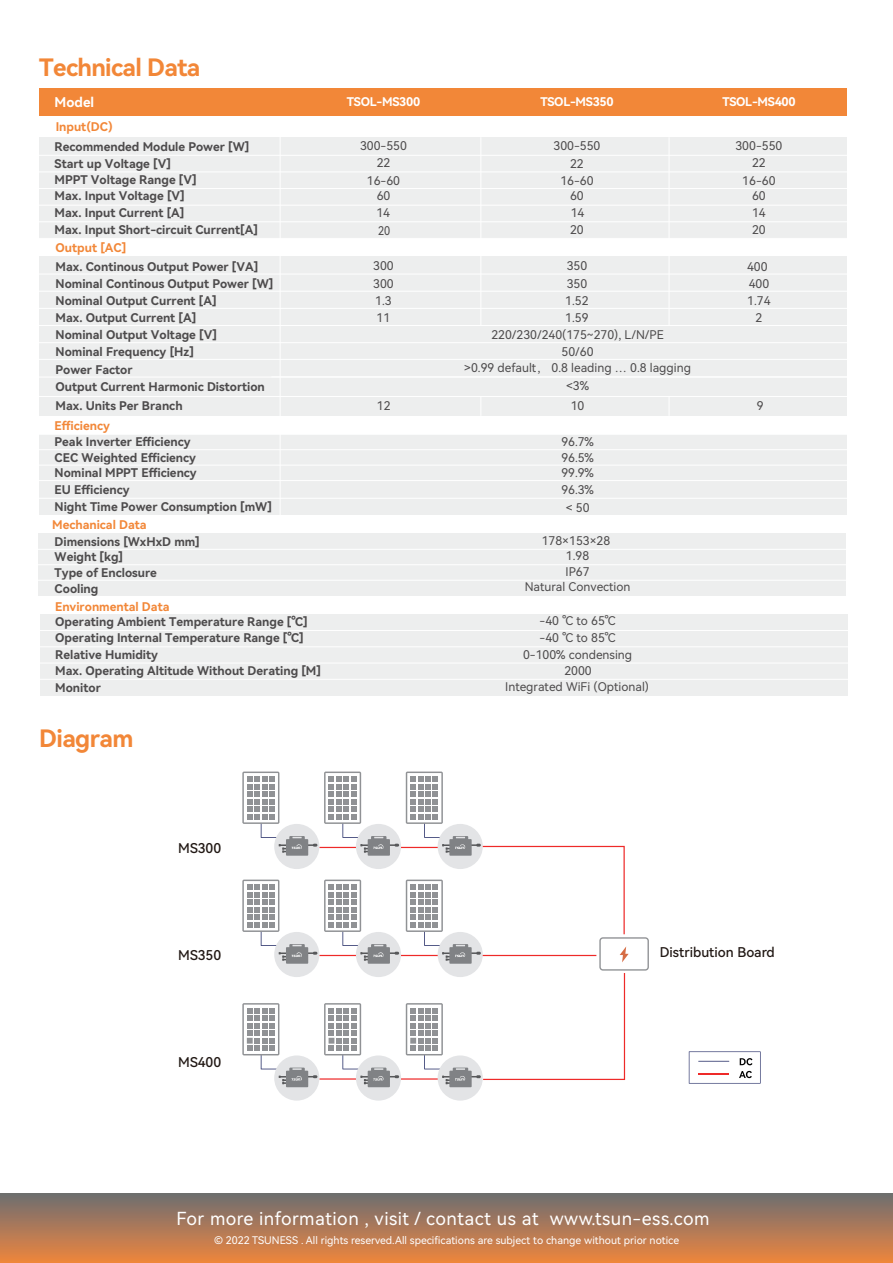
<style>
.page{position:relative;width:893px;height:1263px;background:#fff}
.page>*{position:absolute;margin:0;border:0;box-sizing:border-box;transform-origin:0 0}
.t1{font:24px "Harmony OS Sans SC Bold";letter-spacing:-.025em;color:#f28738}
.t2{font:18px "Harmony OS Sans SC";letter-spacing:.025em;color:#fff}
.t3{font:13.5px "Harmony OS Sans SC Medium";color:#211814}
.t4{font:13.5px "Harmony OS Sans SC Bold";color:#fff}
.t5{font:12px/16.8px "Harmony OS Sans SC Bold";color:#4d4b4c}
.t6{font:12px/17.1px "Harmony OS Sans SC";color:#4d4b4c;text-align:center}
.t7{font:12px "Harmony OS Sans SC Bold";color:#f28738}
.t8{font:12px "Harmony OS Sans SC Bold";letter-spacing:-.025em;color:#fff}
.t9{font:10.5px "Harmony OS Sans SC";color:#fff}
</style>
<div class="page">
<hr style="left:319px;top:847px;width:119px;height:1px;background:#ee2a29">
<div style="left:0;top:1194px;width:893px;height:69px;background:linear-gradient(to bottom,#6e6e71,#ee853e)"></div>
<div style="left:39px;top:137px;width:808px;height:101px;background:#edeeee"></div>
<div style="left:39px;top:88px;width:808px;height:28px;background:#f28738"></div>
<div style="left:39px;top:257px;width:808px;height:159px;background:#edeeee"></div>
<div style="left:39px;top:434px;width:808px;height:81px;background:#edeeee"></div>
<hr style="left:280px;top:126px;width:1px;height:389px;background:#fff">
<hr style="left:480px;top:137px;width:1px;height:189px;background:#fff">
<hr style="left:669px;top:137px;width:1px;height:189px;background:#fff">
<svg style="left:480px;top:397px;width:1px;height:18px"></svg>
<hr style="left:32px;top:172px;width:827px;height:1px;background:#fff">
<hr style="left:32px;top:155px;width:827px;height:1px;background:#fff">
<hr style="left:32px;top:188px;width:827px;height:1px;background:#fff">
<hr style="left:32px;top:205px;width:827px;height:1px;background:#fff">
<hr style="left:32px;top:221px;width:827px;height:1px;background:#fff">
<hr style="left:31px;top:274px;width:827px;height:1px;background:#fff">
<hr style="left:31px;top:291px;width:827px;height:1px;background:#fff">
<hr style="left:31px;top:308px;width:827px;height:1px;background:#fff">
<hr style="left:31px;top:325px;width:827px;height:1px;background:#fff">
<hr style="left:31px;top:342px;width:827px;height:1px;background:#fff">
<hr style="left:31px;top:359px;width:827px;height:1px;background:#fff">
<hr style="left:31px;top:377px;width:827px;height:1px;background:#fff">
<hr style="left:31px;top:396px;width:827px;height:1px;background:#fff">
<hr style="left:33px;top:434px;width:827px;height:1px;background:#fff">
<hr style="left:35px;top:449px;width:827px;height:1px;background:#fff">
<hr style="left:33px;top:465px;width:827px;height:1px;background:#fff">
<hr style="left:32px;top:480px;width:827px;height:1px;background:#fff">
<hr style="left:32px;top:498px;width:827px;height:1px;background:#fff">
<div style="left:38px;top:533px;width:808px;height:63px;background:#edeeee"></div>
<hr style="left:35px;top:549px;width:827px;height:1px;background:#fff">
<hr style="left:33px;top:564px;width:827px;height:1px;background:#fff">
<hr style="left:32px;top:580px;width:827px;height:1px;background:#fff">
<div style="left:274px;top:824px;width:45px;height:45px;background:#e3e4e6;border-radius:50%"></div>
<svg style="left:242px;top:771px;width:75px;height:85px"></svg>
<div style="left:356px;top:824px;width:45px;height:45px;background:#e3e4e6;border-radius:50%"></div>
<svg style="left:324px;top:771px;width:75px;height:85px"></svg>
<hr style="left:319px;top:955px;width:277px;height:1px;background:#ee2a29">
<div style="left:274px;top:932px;width:45px;height:45px;background:#e3e4e6;border-radius:50%"></div>
<svg style="left:242px;top:879px;width:75px;height:85px"></svg>
<div style="left:356px;top:932px;width:45px;height:45px;background:#e3e4e6;border-radius:50%"></div>
<svg style="left:324px;top:879px;width:75px;height:85px"></svg>
<div style="left:438px;top:932px;width:45px;height:45px;background:#e3e4e6;border-radius:50%"></div>
<hr style="left:319px;top:1078px;width:119px;height:1px;background:#ee2a29">
<div style="left:274px;top:1055px;width:45px;height:45px;background:#e3e4e6;border-radius:50%"></div>
<svg style="left:242px;top:1003px;width:75px;height:84px"></svg>
<div style="left:356px;top:1055px;width:45px;height:45px;background:#e3e4e6;border-radius:50%"></div>
<svg style="left:324px;top:1003px;width:75px;height:84px"></svg>
<div style="left:438px;top:1055px;width:45px;height:45px;background:#e3e4e6;border-radius:50%"></div>
<svg style="left:689px;top:1051px;width:72px;height:32px"></svg>
<div style="left:599px;top:937px;width:50px;height:33px;border:1px solid #909295;border-radius:3px"></div>
<div style="left:40px;top:614px;width:808px;height:81px;background:#edeeee"></div>
<hr style="left:38px;top:630px;width:819px;height:1px;background:#fff">
<hr style="left:38px;top:646px;width:819px;height:1px;background:#fff">
<hr style="left:35px;top:663px;width:820px;height:1px;background:#fff">
<hr style="left:35px;top:679px;width:820px;height:1px;background:#fff">
<svg style="left:406px;top:771px;width:223px;height:193px"></svg>
<svg style="left:406px;top:972px;width:220px;height:115px"></svg>
<h1 class="t1" style="left:39px;top:50px;width:163px">Technical Data</h1>
<p class="t4" style="left:55px;top:93px;width:41px">Model</p>
<p class="t7" style="left:56px;top:118px;width:58px">Input(DC)</p>
<p class="t5" style="left:55px;top:138px;width:196px">Recommended Module Power [W]</p>
<p class="t5" style="left:55px;top:187px;width:205px">Max. Input Voltage [V]<br>Max. Input Current [A]<br>Max. Input Short-circuit Current[A]</p>
<p class="t7" style="left:56px;top:239px;width:72px">Output [AC]</p>
<p class="t5" style="left:56px;top:275px;width:219px">Nominal Continous Output Power [W]</p>
<p class="t5" style="left:55px;top:155px;width:118px">Start up Voltage [V]</p>
<p class="t5" style="left:55px;top:170px;width:143px">MPPT Voltage Range [V]</p>
<p class="t5" style="left:56px;top:257px;width:204px">Max. Continous Output Power [VA]</p>
<p class="t5" style="left:56px;top:292px;width:163px">Nominal Output Current [A]<br>Max. Output Current [A]<br>Nominal Output Voltage [V]</p>
<p class="t5" style="left:56px;top:343px;width:211px">Nominal Frequency [Hz]<br>Power Factor<br>Output Current Harmonic Distortion</p>
<p class="t7" style="left:55px;top:418px;width:57px">Efficiency</p>
<p class="t5" style="left:55px;top:448px;width:143px">CEC Weighted Efficiency</p>
<p class="t5" style="left:56px;top:397px;width:129px">Max. Units Per Branch</p>
<p class="t5" style="left:55px;top:433px;width:138px">Peak Inverter Efficiency</p>
<p class="t5" style="left:55px;top:464px;width:219px">Nominal MPPT Efficiency<br>EU Efficiency<br>Night Time Power Consumption [mW]</p>
<p class="t7" style="left:52px;top:516px;width:96px">Mechanical Data</p>
<p class="t5" style="left:55px;top:533px;width:147px">Dimensions [WxHxD mm]</p>
<p class="t5" style="left:55px;top:564px;width:104px;line-height:16px">Type of Enclosure<br>Cooling</p>
<p class="t5" style="left:55px;top:548px;width:70px">Weight [kg]</p>
<p class="t8" style="left:347px;top:94px;width:75px">TSOL-MS300</p>
<p class="t8" style="left:540px;top:94px;width:75px">TSOL-MS350</p>
<p class="t8" style="left:722px;top:94px;width:75px">TSOL-MS400</p>
<p class="t6" style="left:360px;top:137px;width:48px">300-550</p>
<p class="t6" style="left:367px;top:154px;width:35px">22<br>16-60</p>
<p class="t6" style="left:376px;top:187px;width:15px;text-align:justify">60<br>14<br>20</p>
<p class="t6" style="left:373px;top:257px;width:22px;line-height:17.7px;text-align:left">300<br>300</p>
<p class="t6" style="left:375px;top:291px;width:18px;text-align:left">1.3<br>11</p>
<p class="t6" style="left:553px;top:136px;width:48px;line-height:17.9px">300-550<br>22</p>
<p class="t6" style="left:570px;top:187px;width:16px;text-align:justify">60<br>14<br>20</p>
<p class="t6" style="left:560px;top:171px;width:35px">16-60</p>
<p class="t6" style="left:565px;top:257px;width:25px;text-align:justify">350<br>350<br>1.52</p>
<p class="t6" style="left:735px;top:137px;width:48px">300-550</p>
<p class="t6" style="left:742px;top:154px;width:35px">22<br>16-60</p>
<p class="t6" style="left:752px;top:187px;width:15px;text-align:justify">60<br>14<br>20</p>
<p class="t6" style="left:747px;top:257px;width:25px;text-align:left">400<br>400<br>1.74</p>
<p class="t6" style="left:565px;top:309px;width:25px">1.59</p>
<p class="t6" style="left:755px;top:309px;width:8px">2</p>
<p class="t6" style="left:464px;top:326px;width:228px">220/230/240(175~270), L/N/PE<br>50/60<br>&gt;0.99 default， 0.8 leading … 0.8 lagging &lt;3%</p>
<p class="t6" style="left:377px;top:397px;width:15px">12</p>
<p class="t6" style="left:571px;top:397px;width:15px">10</p>
<p class="t6" style="left:757px;top:397px;width:8px">9</p>
<p class="t6" style="left:561px;top:434px;width:34px;line-height:15.6px;text-align:justify">96.7% 96.5% 99.9%</p>
<p class="t6" style="left:561px;top:480px;width:34px;line-height:17.5px">96.3% &lt; 50</p>
<p class="t6" style="left:542px;top:531px;width:70px">178×153×28</p>
<p class="t6" style="left:525px;top:563px;width:107px;line-height:15.3px">IP67<br>Natural Convection</p>
<p class="t6" style="left:566px;top:547px;width:25px">1.98</p>
<p class="t7" style="left:55px;top:598px;width:116px">Environmental Data</p>
<p class="t5" style="left:55px;top:613px;width:267px;line-height:16.4px">Operating Ambient Temperature Range [℃]<br>Operating Internal Temperature Range [℃]<br>Relative Humidity<br>Max. Operating Altitude Without Derating [M]<br>Monitor</p>
<p class="t6" style="left:505px;top:612px;width:145px;line-height:16.5px">-40 ℃ to 65℃<br>-40 ℃ to 85℃<br>0-100% condensing<br>2000<br>Integrated WiFi (Optional)</p>
<h1 class="t1" style="left:39px;top:722px;width:96px">Diagram</h1>
<p class="t3" style="left:178px;top:838px;width:45px">MS300</p>
<p class="t3" style="left:178px;top:946px;width:45px">MS350</p>
<p class="t3" style="left:178px;top:1053px;width:45px">MS400</p>
<p class="t3" style="left:660px;top:943px;width:117px">Distribution Board</p>
<h2 class="t2" style="left:176px;top:1206px;width:535px">For more information , visit / contact us at www.tsun-ess.com</h2>
<p class="t9" style="left:214px;top:1232px;width:467px">© 2022 TSUNESS . All rights reserved.All specifications are subject to change without prior notice</p>
</div>
